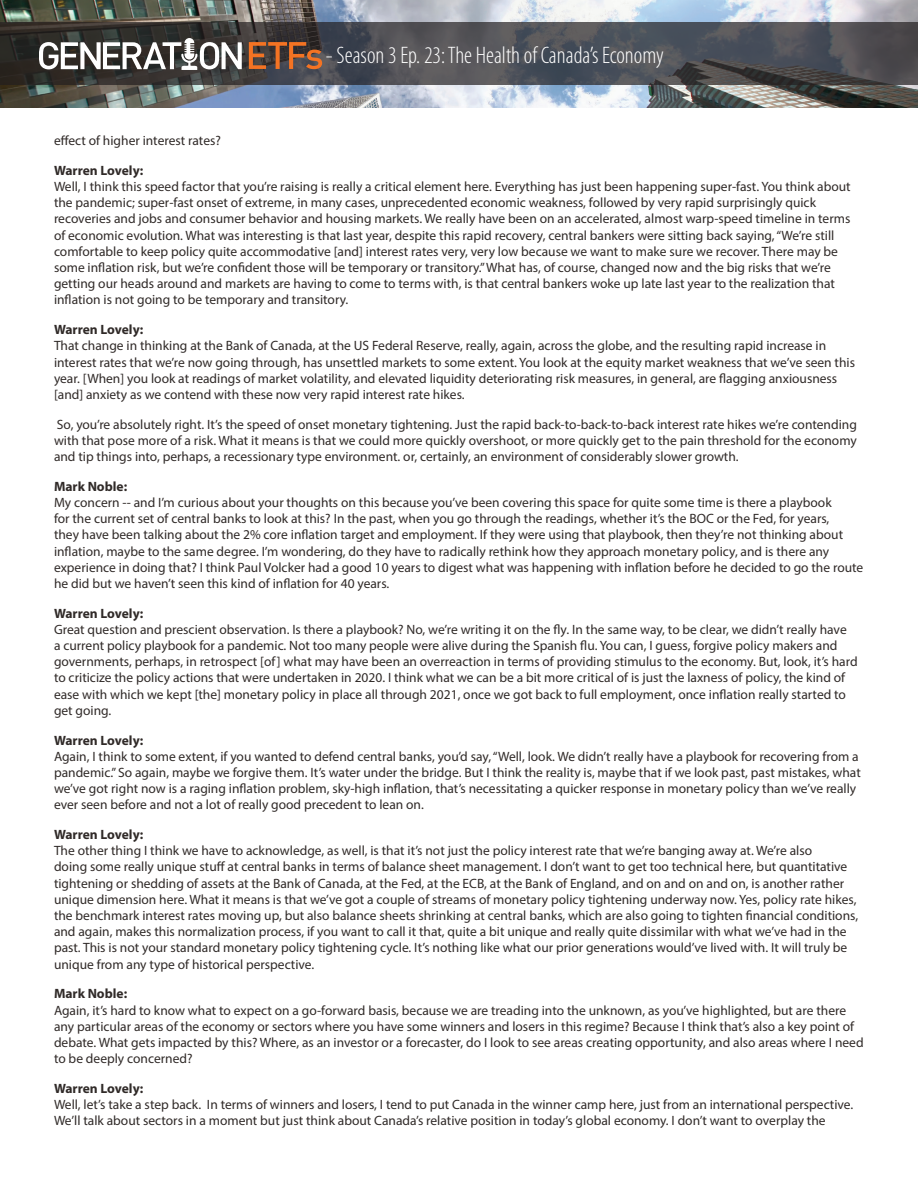
<style>
.page{position:relative;width:918px;height:1188px;background:#fff}
.page>*{position:absolute;margin:0;border:0;box-sizing:border-box;transform-origin:0 0}
.t1{font:300 condensed 24px "Myriad Pro";color:#fff}
.t2{font:13.5px/16.2px "Myriad Pro";color:#302a28}
.t3{font:700 13.5px "Myriad Pro";color:#302a28}
</style>
<div class="page">
<img style="left:0;top:0;width:918px;height:108px">
<svg style="left:0;top:23px;width:918px;height:62px;background:#47484d"></svg>
<svg style="left:249px;top:42px;width:73px;height:27px;background:#845134"></svg>
<svg style="left:39px;top:38px;width:203px;height:32px"></svg>
<h1 class="t1" style="left:326px;top:41px;width:339px">- Season 3 Ep. 23: The Health of Canada’s Economy</h1>
<p class="t2" style="left:54px;top:132px;width:168px">effect of higher interest rates?</p>
<p class="t3" style="left:54px;top:161px;width:91px">Warren Lovely:</p>
<p class="t2" style="left:54px;top:178px;width:798px">Well, I think this speed factor that you’re raising is really a critical element here. Everything has just been happening super-fast. You think about the pandemic; super-fast onset of extreme, in many cases, unprecedented economic weakness, followed by very rapid surprisingly quick recoveries and jobs and consumer behavior and housing markets. We really have been on an accelerated, almost warp-speed timeline in terms of economic evolution. What was interesting is that last year, despite this rapid recovery, central bankers were sitting back saying, “We’re still comfortable to keep policy quite accommodative [and] interest rates very, very low because we want to make sure we recover. There may be some inflation risk, but we’re confident those will be temporary or transitory.” What has, of course, changed now and the big risks that we’re getting our heads around and markets are having to come to terms with, is that central bankers woke up late last year to the realization that inflation is not going to be temporary and transitory.</p>
<p class="t3" style="left:54px;top:321px;width:91px">Warren Lovely:</p>
<p class="t2" style="left:54px;top:337px;width:803px">That change in thinking at the Bank of Canada, at the US Federal Reserve, really, again, across the globe, and the resulting rapid increase in interest rates that we’re now going through, has unsettled markets to some extent. You look at the equity market weakness that we’ve seen this year. [When] you look at readings of market volatility, and elevated liquidity deteriorating risk measures, in general, are flagging anxiousness [and] anxiety as we contend with these now very rapid interest rate hikes.</p>
<p class="t2" style="left:54px;top:416px;width:804px;text-align:justify">So, you’re absolutely right. It’s the speed of onset monetary tightening. Just the rapid back-to-back-to-back interest rate hikes we’re contending with that pose more of a risk. What it means is that we could more quickly overshoot, or more quickly get to the pain threshold for the economy and tip things into, perhaps, a recessionary type environment. or, certainly, an environment of considerably slower growth.</p>
<p class="t3" style="left:54px;top:477px;width:75px">Mark Noble:</p>
<p class="t2" style="left:54px;top:494px;width:811px">My concern -- and I’m curious about your thoughts on this because you’ve been covering this space for quite some time is there a playbook<br>for the current set of central banks to look at this? In the past, when you go through the readings, whether it’s the BOC or the Fed, for years,<br>they have been talking about the 2% core inflation target and employment. If they were using that playbook, then they’re not thinking about inflation, maybe to the same degree. I’m wondering, do they have to radically rethink how they approach monetary policy, and is there any experience in doing that? I think Paul Volcker had a good 10 years to digest what was happening with inflation before he decided to go the route he did but we haven’t seen this kind of inflation for 40 years.</p>
<p class="t3" style="left:54px;top:604px;width:91px">Warren Lovely:</p>
<p class="t2" style="left:54px;top:621px;width:805px">Great question and prescient observation. Is there a playbook? No, we’re writing it on the fly. In the same way, to be clear, we didn’t really have<br>a current policy playbook for a pandemic. Not too many people were alive during the Spanish flu. You can, I guess, forgive policy makers and governments, perhaps, in retrospect [of] what may have been an overreaction in terms of providing stimulus to the economy. But, look, it’s hard to criticize the policy actions that were undertaken in 2020. I think what we can be a bit more critical of is just the laxness of policy, the kind of ease with which we kept [the] monetary policy in place all through 2021, once we got back to full employment, once inflation really started to get going.</p>
<p class="t3" style="left:54px;top:731px;width:91px">Warren Lovely:</p>
<p class="t2" style="left:54px;top:748px;width:808px">Again, I think to some extent, if you wanted to defend central banks, you’d say, “Well, look. We didn’t really have a playbook for recovering from a pandemic.” So again, maybe we forgive them. It’s water under the bridge. But I think the reality is, maybe that if we look past, past mistakes, what we’ve got right now is a raging inflation problem, sky-high inflation, that’s necessitating a quicker response in monetary policy than we’ve really ever seen before and not a lot of really good precedent to lean on.</p>
<p class="t3" style="left:54px;top:826px;width:91px">Warren Lovely:</p>
<p class="t2" style="left:54px;top:842px;width:806px">The other thing I think we have to acknowledge, as well, is that it’s not just the policy interest rate that we’re banging away at. We’re also<br>doing some really unique stuff at central banks in terms of balance sheet management. I don’t want to get too technical here, but quantitative tightening or shedding of assets at the Bank of Canada, at the Fed, at the ECB, at the Bank of England, and on and on and on, is another rather unique dimension here. What it means is that we’ve got a couple of streams of monetary policy tightening underway now. Yes, policy rate hikes, the benchmark interest rates moving up, but also balance sheets shrinking at central banks, which are also going to tighten financial conditions, and again, makes this normalization process, if you want to call it that, quite a bit unique and really quite dissimilar with what we’ve had in the past. This is not your standard monetary policy tightening cycle. It’s nothing like what our prior generations would’ve lived with. It will truly be unique from any type of historical perspective.</p>
<p class="t3" style="left:54px;top:985px;width:75px">Mark Noble:</p>
<p class="t2" style="left:54px;top:1002px;width:811px">Again, it’s hard to know what to expect on a go-forward basis, because we are treading into the unknown, as you’ve highlighted, but are there any particular areas of the economy or sectors where you have some winners and losers in this regime? Because I think that’s also a key point of debate. What gets impacted by this? Where, as an investor or a forecaster, do I look to see areas creating opportunity, and also areas where I need to be deeply concerned?</p>
<p class="t3" style="left:54px;top:1079px;width:91px">Warren Lovely:</p>
<p class="t2" style="left:54px;top:1096px;width:801px">Well, let’s take a step back. In terms of winners and losers, I tend to put Canada in the winner camp here, just from an international perspective.<br>We’ll talk about sectors in a moment but just think about Canada’s relative position in today’s global economy. I don’t want to overplay the</p>
</div>
